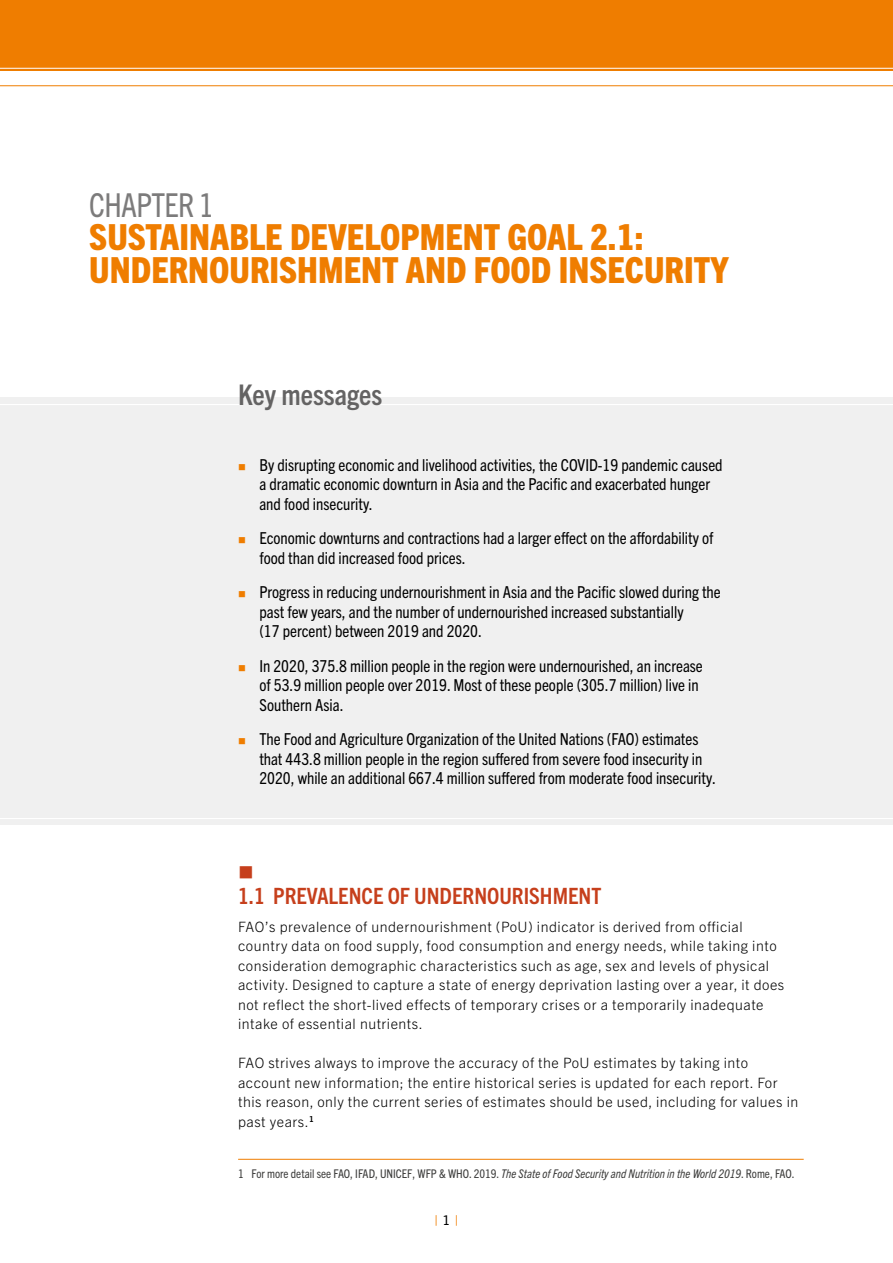
<style>
.page{position:relative;width:893px;height:1263px;background:#fff}
.page>*{position:absolute;margin:0;border:0;box-sizing:border-box;transform-origin:0 0}
.t1{font:800 condensed 36px/33px "Trade Gothic Next LT Pro";color:#ef7d00}
.t2{font:condensed 33px "Trade Gothic Next LT Pro";letter-spacing:-.02em;color:#7c7b7b;scale:.96 1}
.t3{font:700 condensed 28.5px "Trade Gothic Next LT Pro";color:#646363}
.t4{font:700 condensed 22.5px "Trade Gothic Next LT Pro";color:#c63f1c}
.t5{font:21px "Wingdings";color:#c63f1c}
.t6{font:condensed 16.5px/19.5px "Trade Gothic Next LT Pro";color:#000}
.t7{font:300 14.25px/19.5px "Trade Gothic Next LT Pro";letter-spacing:.035em;color:#000}
.t8{font:13.5px "Trade Gothic Next LT Pro";color:#ef7d00}
.t9{font:condensed 12px "Trade Gothic Next LT Pro";color:#3c3c3b}
.s1{font-style:italic}
.s2{color:#000}
</style>
<div class="page">
<div style="left:0;top:0;width:893px;height:71px;background:#ef7d00"></div>
<hr style="left:0;top:85px;width:893px;height:1px;background:#ef7d00">
<hr style="left:0;top:68px;width:893px;height:1px;background:#fff">
<div style="left:0;top:398px;width:893px;height:427px;background:#f0f0f0"></div>
<hr style="left:0;top:818px;width:893px;height:1px;background:#fff">
<hr style="left:0;top:404px;width:242px;height:1px;background:#fff">
<hr style="left:379px;top:404px;width:514px;height:1px;background:#fff">
<hr style="left:238px;top:1159px;width:566px;height:1px;background:#ef7d00">
<h2 class="t2" style="left:89px;top:182px;width:131px">CHAPTER 1</h2>
<h1 class="t1" style="left:89px;top:218px;width:641px">SUSTAINABLE DEVELOPMENT GOAL 2.1:<br>UNDERNOURISHMENT AND FOOD INSECURITY</h1>
<h3 class="t3" style="left:238px;top:375px;width:146px">Key messages</h3>
<p class="t6" style="left:259px;top:454px;width:465px">By disrupting economic and livelihood activities, the COVID-19 pandemic caused a dramatic economic downturn in Asia and the Pacific and exacerbated hunger and food insecurity.</p>
<p class="t6" style="left:259px;top:527px;width:455px">Economic downturns and contractions had a larger effect on the affordability of food than did increased food prices.</p>
<p class="t6" style="left:259px;top:581px;width:463px">Progress in reducing undernourishment in Asia and the Pacific slowed during the past few years, and the number of undernourished increased substantially<br>(17 percent) between 2019 and 2020.</p>
<p class="t6" style="left:259px;top:655px;width:445px">In 2020, 375.8 million people in the region were undernourished, an increase of 53.9 million people over 2019. Most of these people (305.7 million) live in<br>Southern Asia.</p>
<p class="t6" style="left:259px;top:728px;width:458px">The Food and Agriculture Organization of the United Nations (FAO) estimates that 443.8 million people in the region suffered from severe food insecurity in<br>2020, while an additional 667.4 million suffered from moderate food insecurity.</p>
<p class="t5" style="left:238px;top:861px;width:14px">■</p>
<h3 class="t4" style="left:238px;top:881px;width:365px">1.1 PREVALENCE OF UNDERNOURISHMENT</h3>
<p class="t7" style="left:238px;top:916px;width:548px">FAO’s prevalence of undernourishment (PoU) indicator is derived from official country data on food supply, food consumption and energy needs, while taking into consideration demographic characteristics such as age, sex and levels of physical activity. Designed to capture a state of energy deprivation lasting over a year, it does not reflect the short-lived effects of temporary crises or a temporarily inadequate intake of essential nutrients.</p>
<p class="t7" style="left:238px;top:1052px;width:562px">FAO strives always to improve the accuracy of the PoU estimates by taking into account new information; the entire historical series is updated for each report. For this reason, only the current series of estimates should be used, including for values in past years.<sup>1</sup></p>
<p class="t9" style="left:238px;top:1165px;width:558px">1 For more detail see FAO, IFAD, UNICEF, WFP &amp; WHO. 2019. <span class="s1">The State of Food Security and Nutrition in the World 2019</span>. Rome, FAO.</p>
<p class="t8" style="left:435px;top:1211px;width:25px">| <span class="s2">1</span> |</p>
</div>
